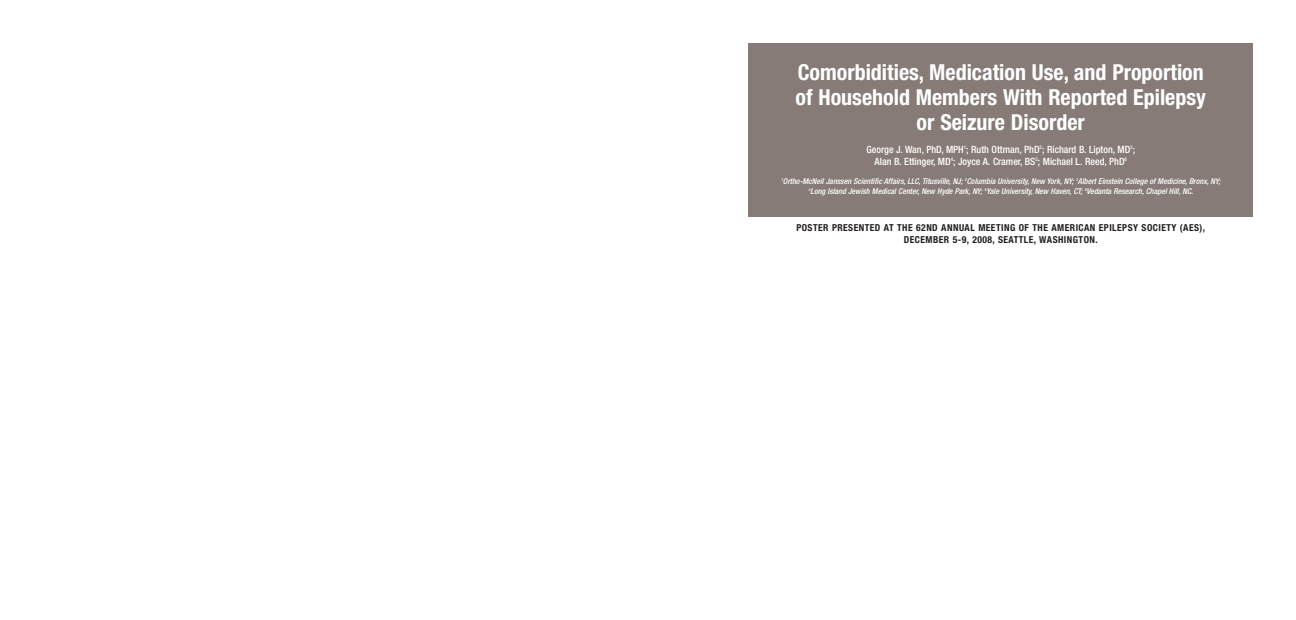
<style>
.page{position:relative;width:1296px;height:620px;background:#fff}
.page>*{position:absolute;margin:0;border:0;box-sizing:border-box;transform-origin:0 0}
.t1{font:700 condensed 22px/24.8px "Helvetica Neue";color:#fff;text-align:center}
.t2{font:500 condensed 10px/12px "Helvetica Neue";color:#fff;text-align:center}
.t3{font:700 condensed 9.6px/12px "Helvetica Neue";letter-spacing:.05em;color:#231f20;text-align:center}
.t4{font:italic 500 condensed 8px/10px "Helvetica Neue";color:#fff;text-align:center}
</style>
<div class="page">
<div style="left:749px;top:43px;width:504px;height:173px;background:#867b76"></div>
<h1 class="t1" style="left:796px;top:60px;width:412px">Comorbidities, Medication Use, and Proportion of Household Members With Reported Epilepsy or Seizure Disorder</h1>
<p class="t2" style="left:867px;top:143px;width:270px">George J. Wan, PhD, MPH<sup>1</sup>; Ruth Ottman, PhD<sup>2</sup>; Richard B. Lipton, MD<sup>3</sup>;<br>Alan B. Ettinger, MD<sup>4</sup>; Joyce A. Cramer, BS<sup>5</sup>; Michael L. Reed, PhD<sup>6</sup></p>
<p class="t4" style="left:781px;top:175px;width:441px"><sup>1</sup>Ortho-McNeil Janssen Scientific Affairs, LLC, Titusville, NJ; <sup>2</sup>Columbia University, New York, NY; <sup>3</sup>Albert Einstein College of Medicine, Bronx, NY;<br><sup>4</sup>Long Island Jewish Medical Center, New Hyde Park, NY; <sup>5</sup>Yale University, New Haven, CT; <sup>6</sup>Vedanta Research, Chapel Hill, NC.</p>
<p class="t3" style="left:796px;top:221px;width:410px">POSTER PRESENTED AT THE 62ND ANNUAL MEETING OF THE AMERICAN EPILEPSY SOCIETY (AES),<br>DECEMBER 5-9, 2008, SEATTLE, WASHINGTON.</p>
</div>
